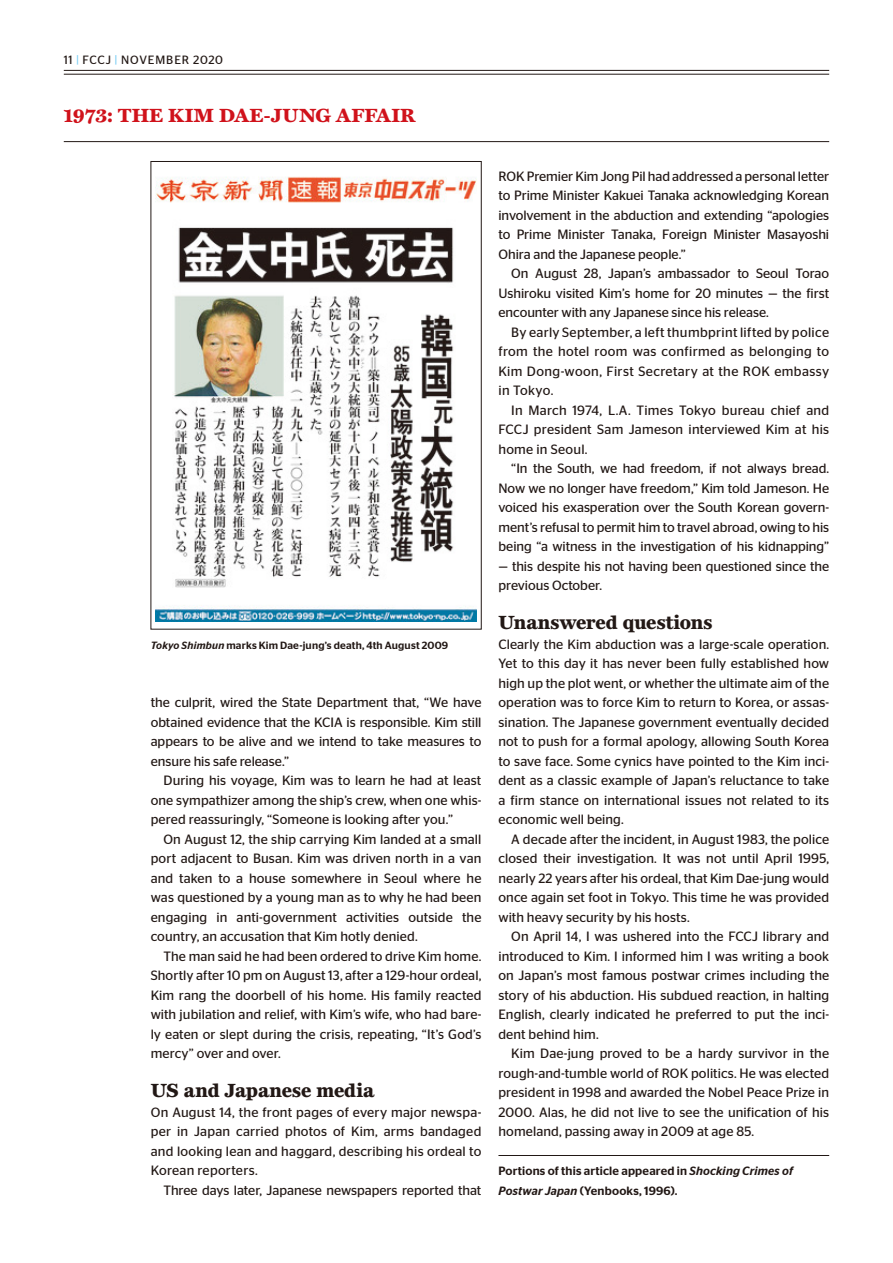
<style>
.page{position:relative;width:893px;height:1263px;background:#fff}
.page>*{position:absolute;margin:0;border:0;box-sizing:border-box;transform-origin:0 0}
.t1{font:700 19.5px "Miller Daily One";color:#221815}
.t2{font:700 19.5px "Miller Daily One";letter-spacing:.01em;color:#d0121b}
.t3{font:13.5px/19.5px "Stag Sans";letter-spacing:.005em;color:#221815;text-align:justify}
.t4{font:500 12px/19.5px "Stag Sans";letter-spacing:.015em;color:#221815}
.t5{font:12px "Stag Sans";letter-spacing:.065em;color:#221815}
.t6{font:500 10.5px "Stag Sans";letter-spacing:.015em;color:#221815}
.s1{color:#7ecef4}
.s2{font-style:italic}
</style>
<div class="page">
<hr style="left:498px;top:1155px;width:331px;height:1px;background:#221815">
<img style="left:156px;top:176px;width:320px;height:446px">
<hr style="left:64px;top:141px;width:765px;height:1px;background:#221815">
<hr style="left:64px;top:74px;width:765px;height:1px;background:#221815">
<hr style="left:64px;top:70px;width:765px;height:1px;background:#221815">
<p class="t5" style="left:64px;top:53px;width:161px">11 <span class="s1">|</span> FCCJ <span class="s1">|</span> NOVEMBER 2020</p>
<h1 class="t2" style="left:64px;top:104px;width:353px">1973: THE KIM DAE-JUNG AFFAIR</h1>
<p class="t6" style="left:151px;top:639px;width:299px"><span class="s2">Tokyo Shimbun</span> marks Kim Dae-jung’s death, 4th August 2009</p>
<p class="t3" style="left:151px;top:693px;width:332px">the culprit, wired the State Department that, “We have obtained evidence that the KCIA is responsible. Kim still appears to be alive and we intend to take measures to ensure his safe release.”</p>
<p class="t3" style="left:151px;top:771px;width:332px;text-indent:13px">During his voyage, Kim was to learn he had at least one sympathizer among the ship’s crew, when one whis&shy;pered reassuringly, “Someone is looking after you.”</p>
<p class="t3" style="left:151px;top:829px;width:332px;text-indent:13px">On August 12, the ship carrying Kim landed at a small port adjacent to Busan. Kim was driven north in a van and taken to a house somewhere in Seoul where he was questioned by a young man as to why he had been engaging in anti-government activities outside the country, an accusation that Kim hotly denied.</p>
<p class="t3" style="left:151px;top:946px;width:332px;text-indent:13px">The man said he had been ordered to drive Kim home.<br>Shortly after 10 pm on August 13, after a 129-hour ordeal, Kim rang the doorbell of his home. His family reacted with jubilation and relief, with Kim’s wife, who had bare&shy;ly eaten or slept during the crisis, repeating, “It’s God’s mercy” over and over.</p>
<h1 class="t1" style="left:151px;top:1079px;width:225px">US and Japanese media</h1>
<p class="t3" style="left:151px;top:1102px;width:332px">On August 14, the front pages of every major newspa&shy;per in Japan carried photos of Kim, arms bandaged and looking lean and haggard, describing his ordeal to Korean reporters.</p>
<p class="t3" style="left:163px;top:1180px;width:319px">Three days later, Japanese newspapers reported that</p>
<p class="t3" style="left:498px;top:166px;width:332px">ROK Premier Kim Jong Pil had addressed a personal letter to Prime Minister Kakuei Tanaka acknowledging Korean involvement in the abduction and extending “apologies to Prime Minister Tanaka, Foreign Minister Masayoshi Ohira and the Japanese people.”</p>
<p class="t3" style="left:498px;top:264px;width:332px;text-indent:13px">On August 28, Japan’s ambassador to Seoul Torao Ushiroku visited Kim’s home for 20 minutes — the first encounter with any Japanese since his release.</p>
<p class="t3" style="left:498px;top:322px;width:332px;text-indent:13px">By early September, a left thumbprint lifted by police from the hotel room was confirmed as belonging to Kim Dong-woon, First Secretary at the ROK embassy in Tokyo.</p>
<p class="t3" style="left:498px;top:400px;width:332px;text-indent:13px">In March 1974, L.A. Times Tokyo bureau chief and FCCJ president Sam Jameson interviewed Kim at his home in Seoul.</p>
<p class="t3" style="left:498px;top:459px;width:332px;text-indent:13px">“In the South, we had freedom, if not always bread.<br>Now we no longer have freedom,” Kim told Jameson. He voiced his exasperation over the South Korean govern&shy;ment’s refusal to permit him to travel abroad, owing to his being “a witness in the investigation of his kidnapping”</p>
<p class="t3" style="left:498px;top:556px;width:332px">— this despite his not having been questioned since the previous October.</p>
<h1 class="t1" style="left:498px;top:611px;width:216px">Unanswered questions</h1>
<p class="t3" style="left:498px;top:634px;width:332px">Clearly the Kim abduction was a large-scale operation.<br>Yet to this day it has never been fully established how high up the plot went, or whether the ultimate aim of the operation was to force Kim to return to Korea, or assas&shy;sination. The Japanese government eventually decided not to push for a formal apology, allowing South Korea to save face. Some cynics have pointed to the Kim inci&shy;dent as a classic example of Japan’s reluctance to take a firm stance on international issues not related to its economic well being.</p>
<p class="t3" style="left:498px;top:829px;width:332px;text-indent:13px">A decade after the incident, in August 1983, the police closed their investigation. It was not until April 1995, nearly 22 years after his ordeal, that Kim Dae-jung would once again set foot in Tokyo. This time he was provided with heavy security by his hosts.</p>
<p class="t3" style="left:498px;top:927px;width:332px;text-indent:13px">On April 14, I was ushered into the FCCJ library and introduced to Kim. I informed him I was writing a book on Japan’s most famous postwar crimes including the story of his abduction. His subdued reaction, in halting English, clearly indicated he preferred to put the inci&shy;dent behind him.</p>
<p class="t3" style="left:498px;top:1044px;width:332px;text-indent:13px">Kim Dae-jung proved to be a hardy survivor in the rough-and-tumble world of ROK politics. He was elected president in 1998 and awarded the Nobel Peace Prize in 2000. Alas, he did not live to see the unification of his homeland, passing away in 2009 at age 85.</p>
<p class="t4" style="left:498px;top:1161px;width:296px">Portions of this article appeared in <span class="s2">Shocking Crimes of<br>Postwar Japan</span> (Yenbooks, 1996).</p>
</div>
